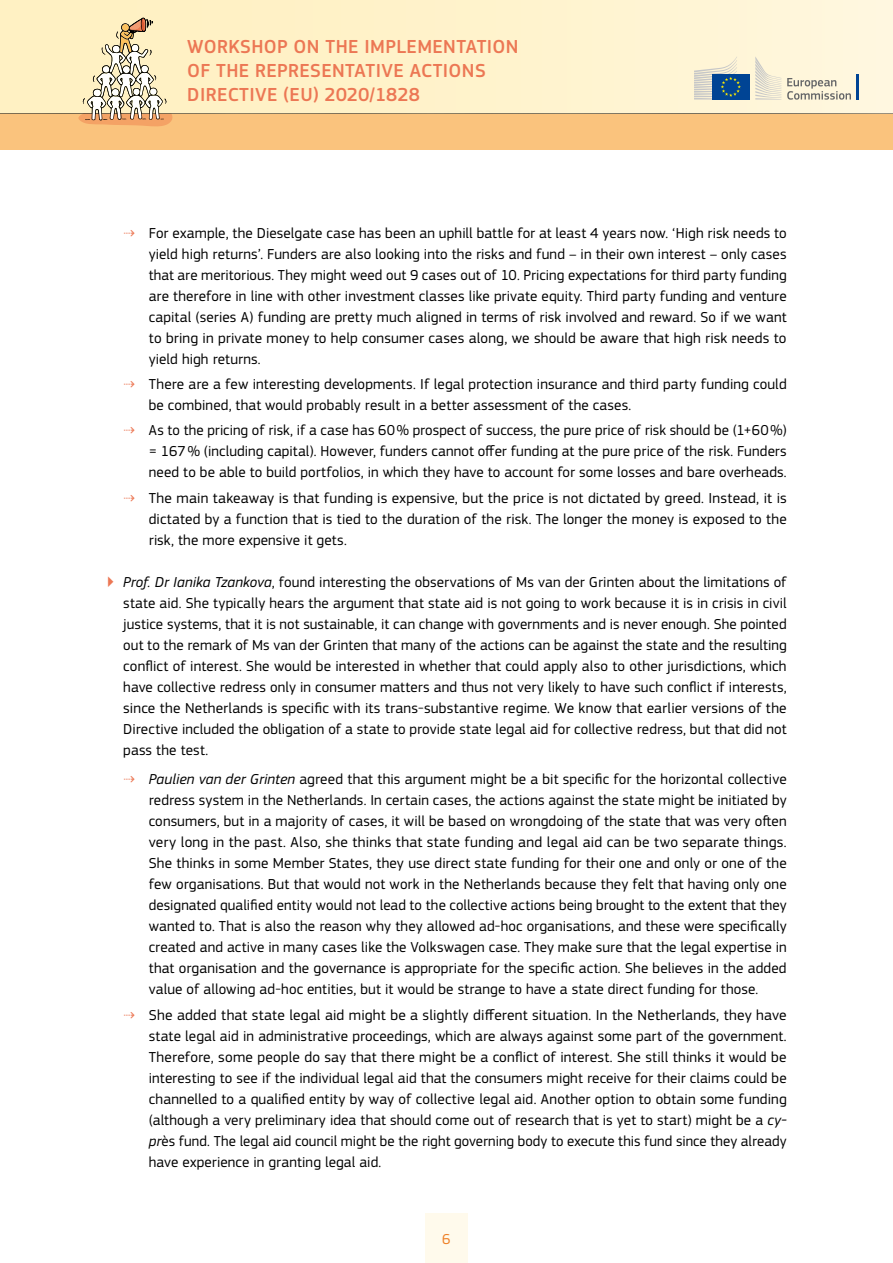
<style>
.page{position:relative;width:893px;height:1263px;background:#fff}
.page>*{position:absolute;margin:0;border:0;box-sizing:border-box;transform-origin:0 0}
.t1{font:500 19.65px/24px "EC Square Sans Pro";letter-spacing:.02em;color:#ec7754}
.t2{font:15px/21px "EC Square Sans Pro";letter-spacing:.01em;color:#000;text-align:justify}
.t3{font:15px "EC Square Sans Pro";color:#ee8027}
.s1{color:#ec7754}
.s2{font-style:italic}
</style>
<div class="page">
<div style="left:425px;top:1213px;width:43px;height:50px;background:#fffaec"></div>
<div style="left:0;top:0;width:893px;height:150px;background:linear-gradient(to right,#fff0be,#fff6dc)"></div>
<svg style="left:0;top:17px;width:893px;height:133px;background:#f7e0b4"></svg>
<h1 class="t1" style="left:187px;top:35px;width:333px">WORKSHOP ON THE IMPLEMENTATION<br>OF THE REPRESENTATIVE ACTIONS<br>DIRECTIVE (EU) 2020/1828</h1>
<p class="t2" style="left:149px;top:222px;width:639px;text-indent:-26px"><span class="s1">⇢</span> For example, the Dieselgate case has been an uphill battle for at least 4 years now. ‘High risk needs to yield high returns’. Funders are also looking into the risks and fund – in their own interest – only cases that are meritorious. They might weed out 9 cases out of 10. Pricing expectations for third party funding are therefore in line with other investment classes like private equity. Third party funding and venture capital (series A) funding are pretty much aligned in terms of risk involved and reward. So if we want to bring in private money to help consumer cases along, we should be aware that high risk needs to yield high returns.</p>
<p class="t2" style="left:149px;top:374px;width:639px;text-indent:-26px"><span class="s1">⇢</span> There are a few interesting developments. If legal protection insurance and third party funding could be combined, that would probably result in a better assessment of the cases.</p>
<p class="t2" style="left:149px;top:420px;width:639px;text-indent:-26px"><span class="s1">⇢</span> As to the pricing of risk, if a case has 60% prospect of success, the pure price of risk should be (1+60%) = 167% (including capital). However, funders cannot offer funding at the pure price of the risk. Funders need to be able to build portfolios, in which they have to account for some losses and bare overheads.</p>
<p class="t2" style="left:149px;top:487px;width:639px;text-indent:-26px"><span class="s1">⇢</span> The main takeaway is that funding is expensive, but the price is not dictated by greed. Instead, it is dictated by a function that is tied to the duration of the risk. The longer the money is exposed to the risk, the more expensive it gets.</p>
<p class="t2" style="left:123px;top:571px;width:665px;text-indent:-17px"><span class="s1">▶</span> <span class="s2">Prof. Dr Ianika Tzankova</span>, found interesting the observations of Ms van der Grinten about the limitations of state aid. She typically hears the argument that state aid is not going to work because it is in crisis in civil justice systems, that it is not sustainable, it can change with governments and is never enough. She pointed out to the remark of Ms van der Grinten that many of the actions can be against the state and the resulting conflict of interest. She would be interested in whether that could apply also to other jurisdictions, which have collective redress only in consumer matters and thus not very likely to have such conflict if interests, since the Netherlands is specific with its trans-substantive regime. We know that earlier versions of the Directive included the obligation of a state to provide state legal aid for collective redress, but that did not pass the test.</p>
<p class="t2" style="left:149px;top:769px;width:639px;text-indent:-26px"><span class="s1">⇢</span> <span class="s2">Paulien van der Grinten</span> agreed that this argument might be a bit specific for the horizontal collective redress system in the Netherlands. In certain cases, the actions against the state might be initiated by consumers, but in a majority of cases, it will be based on wrongdoing of the state that was very often very long in the past. Also, she thinks that state funding and legal aid can be two separate things.<br>She thinks in some Member States, they use direct state funding for their one and only or one of the few organisations. But that would not work in the Netherlands because they felt that having only one designated qualified entity would not lead to the collective actions being brought to the extent that they wanted to. That is also the reason why they allowed ad-hoc organisations, and these were specifically created and active in many cases like the Volkswagen case. They make sure that the legal expertise in that organisation and the governance is appropriate for the specific action. She believes in the added value of allowing ad-hoc entities, but it would be strange to have a state direct funding for those.</p>
<p class="t2" style="left:149px;top:1004px;width:639px;text-indent:-26px"><span class="s1">⇢</span> She added that state legal aid might be a slightly different situation. In the Netherlands, they have state legal aid in administrative proceedings, which are always against some part of the government.<br>Therefore, some people do say that there might be a conflict of interest. She still thinks it would be interesting to see if the individual legal aid that the consumers might receive for their claims could be channelled to a qualified entity by way of collective legal aid. Another option to obtain some funding (although a very preliminary idea that should come out of research that is yet to start) might be a <span class="s2">cy&shy;pr</span>ès fund. The legal aid council might be the right governing body to execute this fund since they already have experience in granting legal aid.</p>
<p class="t3" style="left:442px;top:1230px;width:10px">6</p>
</div>
